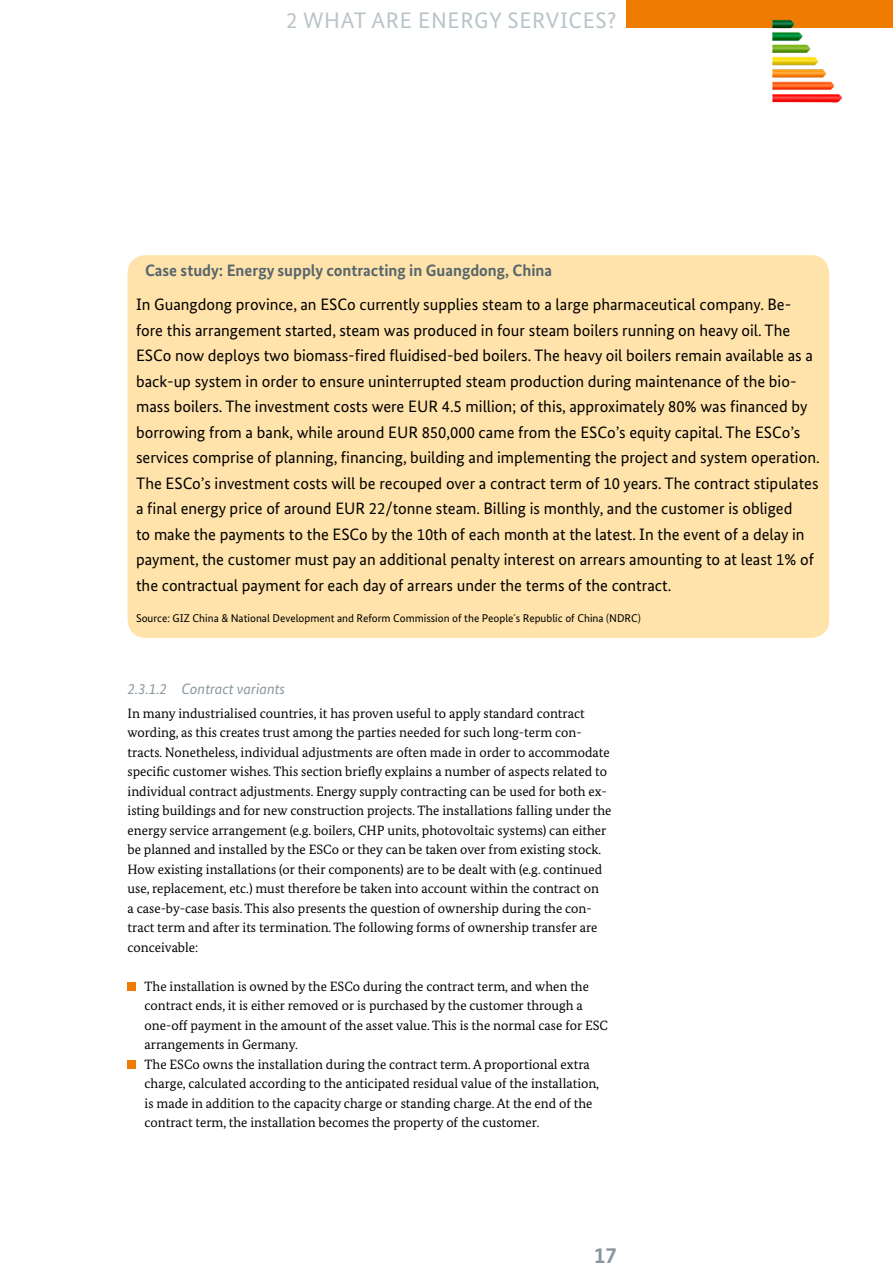
<style>
.page{position:relative;width:893px;height:1263px;background:#fff}
.page>*{position:absolute;margin:0;border:0;box-sizing:border-box;transform-origin:0 0}
.t1{font:22.5px "Bundes Sans";letter-spacing:.03em;color:#b9c4c9}
.t2{font:700 22.5px "Bundes Sans";color:#88969d}
.t3{font:16.5px/25.5px "Bundes Sans";color:#000}
.t4{font:700 16.5px "Bundes Sans";color:#57666d}
.t5{font:italic 15px "Bundes Sans";color:#88969d}
.t6{font:13.5px/19.5px "Bundes Serif";color:#000}
.t7{font:11.25px "Bundes Sans";color:#000}
</style>
<div class="page">
<div style="left:626px;top:0;width:267px;height:28px;background:#ef7c00"></div>
<div style="left:128px;top:255px;width:701px;height:383px;background:#ffe3aa;border-radius:18px"></div>
<div style="left:128px;top:982px;width:8px;height:9px;background:#ef7c00"></div>
<div style="left:128px;top:1060px;width:8px;height:9px;background:#ef7c00"></div>
<img style="left:772px;top:20px;width:71px;height:83px">
<h1 class="t1" style="left:286px;top:7px;width:332px">2 WHAT ARE ENERGY SERVICES?</h1>
<p class="t4" style="left:145px;top:261px;width:409px">Case study: Energy supply contracting in Guangdong, China</p>
<p class="t3" style="left:136px;top:292px;width:685px">In Guangdong province, an ESCo currently supplies steam to a large pharmaceutical company. Be&shy;fore this arrangement started, steam was produced in four steam boilers running on heavy oil. The ESCo now deploys two biomass-fired fluidised-bed boilers. The heavy oil boilers remain available as a back-up system in order to ensure uninterrupted steam production during maintenance of the bio&shy;mass boilers. The investment costs were EUR 4.5 million; of this, approximately 80% was financed by borrowing from a bank, while around EUR 850,000 came from the ESCo’s equity capital. The ESCo’s services comprise of planning, financing, building and implementing the project and system operation.<br>The ESCo’s investment costs will be recouped over a contract term of 10 years. The contract stipulates a final energy price of around EUR 22/tonne steam. Billing is monthly, and the customer is obliged<br>to make the payments to the ESCo by the 10th of each month at the latest. In the event of a delay in payment, the customer must pay an additional penalty interest on arrears amounting to at least 1% of the contractual payment for each day of arrears under the terms of the contract.</p>
<p class="t7" style="left:136px;top:611px;width:506px">Source: GIZ China &amp; National Development and Reform Commission of the People´s Republic of China (NDRC)</p>
<p class="t5" style="left:128px;top:680px;width:159px">2.3.1.2 Contract variants</p>
<p class="t6" style="left:128px;top:703px;width:485px">In many industrialised countries, it has proven useful to apply standard contract wording, as this creates trust among the parties needed for such long-term con&shy;tracts. Nonetheless, individual adjustments are often made in order to accommodate specific customer wishes. This section briefly explains a number of aspects related to individual contract adjustments. Energy supply contracting can be used for both ex&shy;isting buildings and for new construction projects. The installations falling under the energy service arrangement (e.g. boilers, CHP units, photovoltaic systems) can either be planned and installed by the ESCo or they can be taken over from existing stock.<br>How existing installations (or their components) are to be dealt with (e.g. continued use, replacement, etc.) must therefore be taken into account within the contract on<br>a case-by-case basis. This also presents the question of ownership during the con&shy;tract term and after its termination. The following forms of ownership transfer are conceivable:</p>
<p class="t6" style="left:145px;top:976px;width:465px">The installation is owned by the ESCo during the contract term, and when the contract ends, it is either removed or is purchased by the customer through a one-off payment in the amount of the asset value. This is the normal case for ESC arrangements in Germany.<br>The ESCo owns the installation during the contract term. A proportional extra charge, calculated according to the anticipated residual value of the installation, is made in addition to the capacity charge or standing charge. At the end of the contract term, the installation becomes the property of the customer.</p>
<h1 class="t2" style="left:594px;top:1241px;width:24px">17</h1>
</div>
